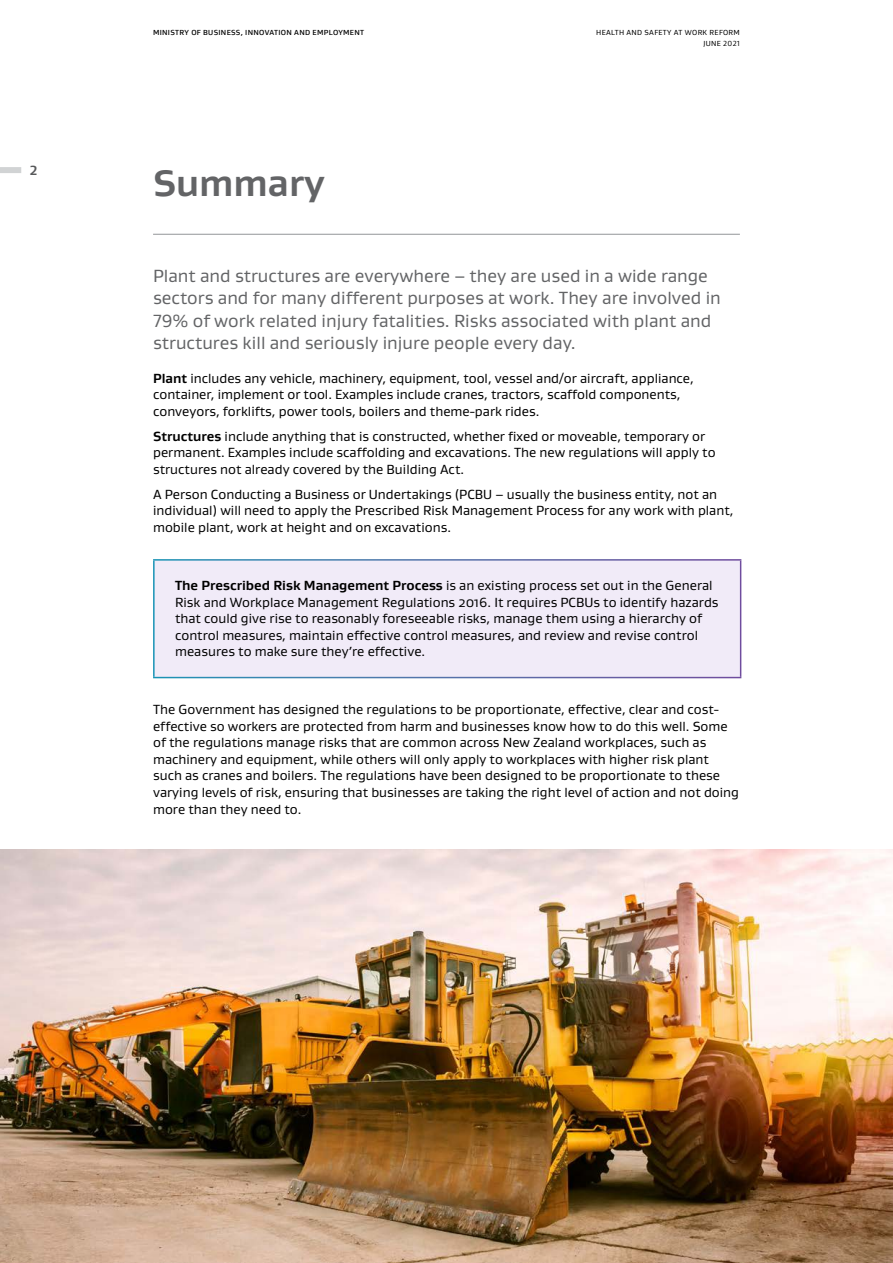
<style>
.page{position:relative;width:893px;height:1263px;background:#fff}
.page>*{position:absolute;margin:0;border:0;box-sizing:border-box;transform-origin:0 0}
.t1{font:700 37.5px "Gustan";color:#636466}
.t2{font:18px/22.5px "Gustan";color:#636466}
.t3{font:13.5px/16.5px "Gustan";color:#000}
.t4{font:700 13.5px "Gustan";color:#58595b}
.t5{font:500 7.5px "Gustan";letter-spacing:.04em;color:#000}
.t6{font:7.5px "Gustan";letter-spacing:.04em;color:#000}
.s1{font-weight:700}
</style>
<div class="page">
<div style="left:0;top:167px;width:21px;height:6px;background:#d1d3d4"></div>
<hr style="left:153px;top:234px;width:587px;height:1px;background:#939598">
<div style="left:154px;top:560px;width:587px;height:117px;background:#f1ebf8"></div>
<hr style="left:153px;top:559px;width:588px;height:2px;background:#fff">
<hr style="left:153px;top:561px;width:2px;height:116px;background:#fff">
<hr style="left:740px;top:561px;width:1px;height:116px;background:#fff">
<img style="left:0;top:849px;width:893px;height:414px">
<p class="t5" style="left:153px;top:27px;width:212px">MINISTRY OF BUSINESS, INNOVATION AND EMPLOYMENT</p>
<p class="t4" style="left:30px;top:161px;width:9px">2</p>
<h2 class="t1" style="left:153px;top:158px;width:173px">Summary</h2>
<p class="t6" style="left:596px;top:27px;width:145px">HEALTH AND SAFETY AT WORK REFORM</p>
<p class="t6" style="left:703px;top:39px;width:38px">JUNE 2021</p>
<p class="t2" style="left:153px;top:264px;width:569px">Plant and structures are everywhere – they are used in a wide range sectors and for many different purposes at work. They are involved in 79% of work related injury fatalities. Risks associated with plant and structures kill and seriously injure people every day.</p>
<p class="t3" style="left:153px;top:370px;width:542px"><span class="s1">Plant</span> includes any vehicle, machinery, equipment, tool, vessel and/or aircraft, appliance, container, implement or tool. Examples include cranes, tractors, scaffold components, conveyors, forklifts, power tools, boilers and theme-park rides.</p>
<p class="t3" style="left:153px;top:428px;width:564px"><span class="s1">Structures</span> include anything that is constructed, whether fixed or moveable, temporary or permanent. Examples include scaffolding and excavations. The new regulations will apply to structures not already covered by the Building Act.</p>
<p class="t3" style="left:153px;top:486px;width:582px">A Person Conducting a Business or Undertakings (PCBU – usually the business entity, not an individual) will need to apply the Prescribed Risk Management Process for any work with plant, mobile plant, work at height and on excavations.</p>
<p class="t3" style="left:175px;top:577px;width:545px"><span class="s1">The Prescribed Risk Management Process</span> is an existing process set out in the General Risk and Workplace Management Regulations 2016. It requires PCBUs to identify hazards that could give rise to reasonably foreseeable risks, manage them using a hierarchy of control measures, maintain effective control measures, and review and revise control measures to make sure they’re effective.</p>
<p class="t3" style="left:153px;top:701px;width:587px">The Government has designed the regulations to be proportionate, effective, clear and cost&shy;effective so workers are protected from harm and businesses know how to do this well. Some of the regulations manage risks that are common across New Zealand workplaces, such as machinery and equipment, while others will only apply to workplaces with higher risk plant such as cranes and boilers. The regulations have been designed to be proportionate to these varying levels of risk, ensuring that businesses are taking the right level of action and not doing more than they need to.</p>
</div>
